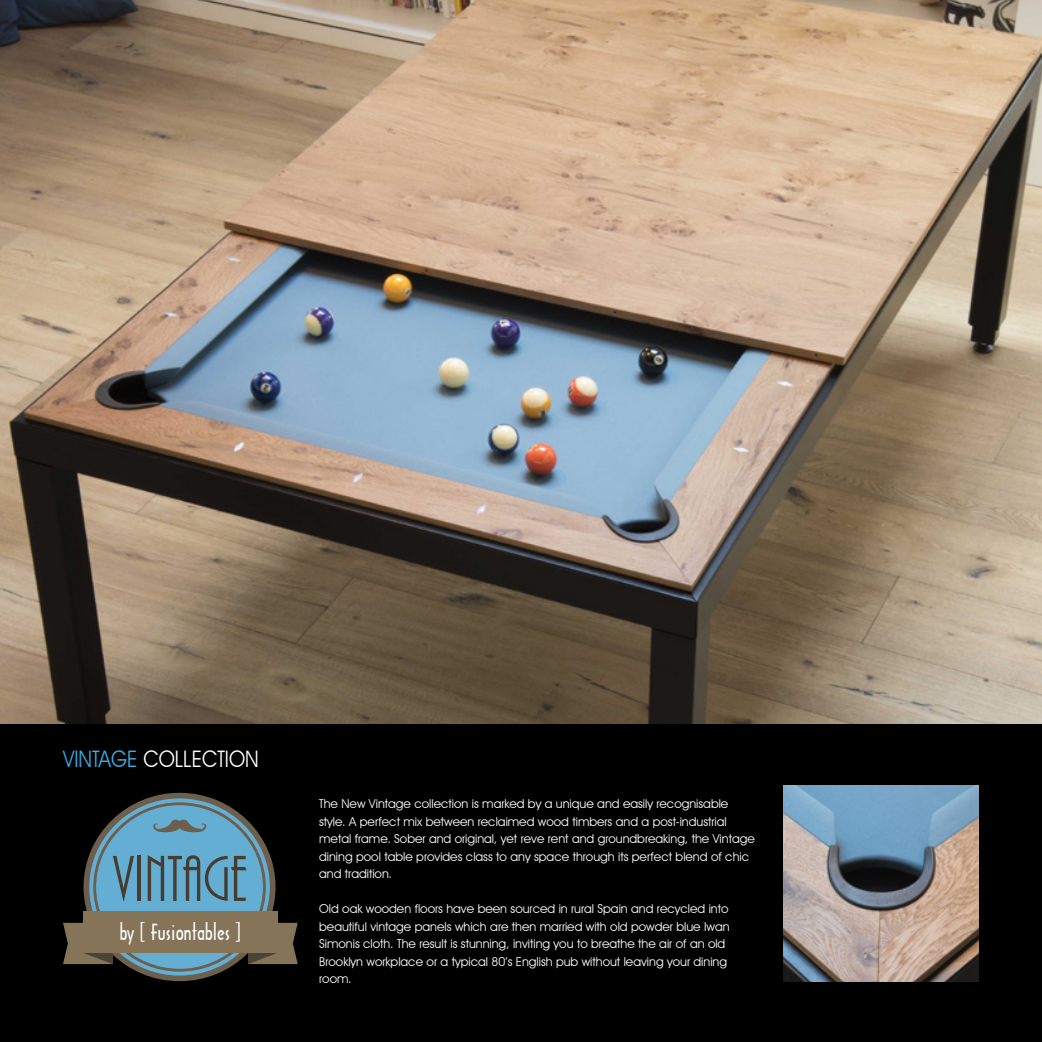
<style>
.page{position:relative;width:1042px;height:1042px;background:#fff}
.page>*{position:absolute;margin:0;border:0;box-sizing:border-box;transform-origin:0 0}
.t1{font:22.75px "Avant Garde IT Cby BT";color:#fff;scale:.9 1}
.t2{font:21.35px "Architecture Plain";color:#fff}
.t3{font:12.25px/17.5px "Avant Garde IT Cby BT";color:#fff}
.s1{color:#39afe4}
</style>
<div class="page">
<img style="left:0;top:0;width:1042px;height:724px">
<div style="left:0;top:724px;width:1042px;height:318px;background:#000001"></div>
<svg style="left:63px;top:793px;width:235px;height:188px"></svg>
<img style="left:783px;top:785px;width:196px;height:196px">
<p class="t1" style="left:63px;top:744px;width:219px"><span class="s1">VINTAGE</span> COLLECTION</p>
<h2 class="t2" style="left:120px;top:919px;width:123px">by [ Fusiontables ]</h2>
<p class="t3" style="left:319px;top:795px;width:437px">The New Vintage collection is marked by a unique and easily recognisable style. A perfect mix between reclaimed wood timbers and a post-industrial metal frame. Sober and original, yet reve rent and groundbreaking, the Vintage dining pool table provides class to any space through its perfect blend of chic and tradition.</p>
<p class="t3" style="left:319px;top:900px;width:412px">Old oak wooden floors have been sourced in rural Spain and recycled into beautiful vintage panels which are then married with old powder blue Iwan Simonis cloth. The result is stunning, inviting you to breathe the air of an old Brooklyn workplace or a typical 80’s English pub without leaving your dining room.</p>
</div>
